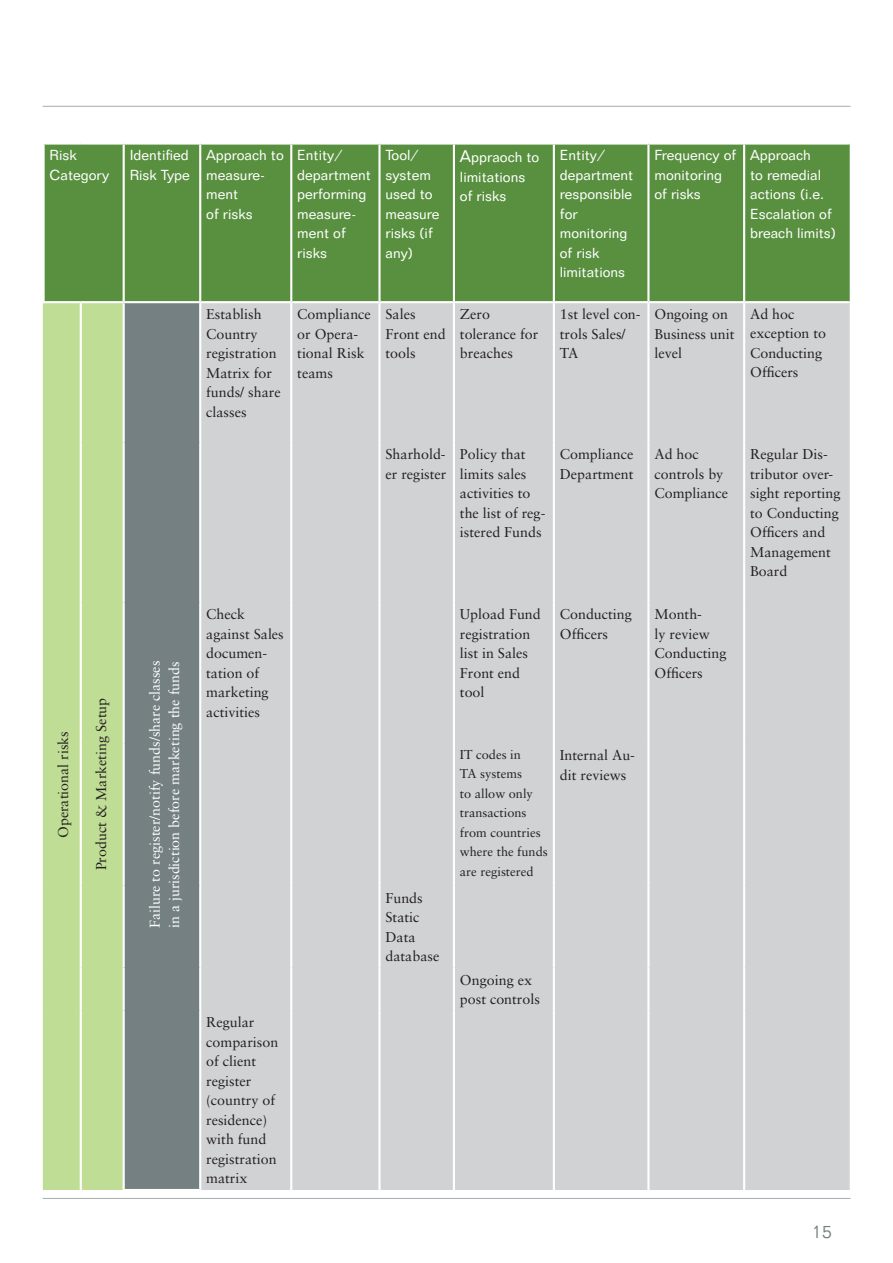
<style>
.page{position:relative;width:893px;height:1263px;background:#fff}
.page>*{position:absolute;margin:0;border:0;box-sizing:border-box;transform-origin:0 0}
.t1{font:300 18px "Folio BT";color:#748082}
.t2{font:14.25px/19.5px "Sabon";color:#231f20}
.t3{font:14.25px/19.5px "Folio BT";color:#fff}
.t4{font:14.25px/19.5px "Sabon";color:#fff}
.t5{font:12.75px/19.5px "Sabon";color:#231f20}
.s1{font-size:16.5px}
</style>
<div class="page">
<hr style="left:43px;top:106px;width:807px;height:1px;background:#a9b2b1">
<hr style="left:43px;top:1198px;width:807px;height:1px;background:#a9b2b1">
<div style="left:45px;top:145px;width:805px;height:156px;background:#58903f"></div>
<div style="left:44px;top:303px;width:79px;height:887px;background:#c0dd95"></div>
<div style="left:124px;top:302px;width:76px;height:888px;background:#748082"></div>
<div style="left:201px;top:303px;width:649px;height:887px;background:#d1d2d4"></div>
<hr style="left:123px;top:145px;width:2px;height:156px;background:#fff">
<hr style="left:199px;top:145px;width:2px;height:156px;background:#fff">
<hr style="left:290px;top:145px;width:2px;height:156px;background:#fff">
<hr style="left:378px;top:145px;width:3px;height:156px;background:#fff">
<hr style="left:453px;top:145px;width:2px;height:156px;background:#fff">
<hr style="left:553px;top:145px;width:2px;height:156px;background:#fff">
<hr style="left:647px;top:145px;width:2px;height:156px;background:#fff">
<hr style="left:743px;top:145px;width:2px;height:156px;background:#fff">
<hr style="left:80px;top:303px;width:2px;height:140px;background:#fff">
<hr style="left:123px;top:303px;width:2px;height:140px;background:#fff">
<hr style="left:199px;top:303px;width:2px;height:140px;background:#fff">
<hr style="left:290px;top:303px;width:2px;height:140px;background:#fff">
<hr style="left:378px;top:303px;width:3px;height:140px;background:#fff">
<hr style="left:453px;top:303px;width:2px;height:140px;background:#fff">
<hr style="left:553px;top:303px;width:2px;height:140px;background:#fff">
<hr style="left:647px;top:303px;width:2px;height:140px;background:#fff">
<hr style="left:743px;top:303px;width:2px;height:140px;background:#fff">
<hr style="left:80px;top:443px;width:2px;height:160px;background:#fff">
<hr style="left:123px;top:443px;width:2px;height:160px;background:#fff">
<hr style="left:199px;top:443px;width:2px;height:160px;background:#fff">
<hr style="left:290px;top:443px;width:2px;height:160px;background:#fff">
<hr style="left:378px;top:443px;width:3px;height:160px;background:#fff">
<hr style="left:453px;top:443px;width:2px;height:160px;background:#fff">
<hr style="left:553px;top:443px;width:2px;height:160px;background:#fff">
<hr style="left:647px;top:443px;width:2px;height:160px;background:#fff">
<hr style="left:743px;top:443px;width:2px;height:160px;background:#fff">
<hr style="left:80px;top:603px;width:2px;height:140px;background:#fff">
<hr style="left:123px;top:603px;width:2px;height:140px;background:#fff">
<hr style="left:199px;top:603px;width:2px;height:140px;background:#fff">
<hr style="left:290px;top:603px;width:2px;height:140px;background:#fff">
<hr style="left:378px;top:603px;width:3px;height:140px;background:#fff">
<hr style="left:453px;top:603px;width:2px;height:140px;background:#fff">
<hr style="left:553px;top:603px;width:2px;height:140px;background:#fff">
<hr style="left:647px;top:603px;width:2px;height:140px;background:#fff">
<hr style="left:743px;top:603px;width:2px;height:140px;background:#fff">
<hr style="left:80px;top:743px;width:2px;height:142px;background:#fff">
<hr style="left:123px;top:743px;width:2px;height:142px;background:#fff">
<hr style="left:199px;top:743px;width:2px;height:142px;background:#fff">
<hr style="left:290px;top:743px;width:2px;height:142px;background:#fff">
<hr style="left:378px;top:743px;width:3px;height:142px;background:#fff">
<hr style="left:453px;top:743px;width:2px;height:142px;background:#fff">
<hr style="left:553px;top:743px;width:2px;height:142px;background:#fff">
<hr style="left:647px;top:743px;width:2px;height:142px;background:#fff">
<hr style="left:743px;top:743px;width:2px;height:142px;background:#fff">
<hr style="left:80px;top:885px;width:2px;height:82px;background:#fff">
<hr style="left:123px;top:885px;width:2px;height:82px;background:#fff">
<hr style="left:199px;top:885px;width:2px;height:82px;background:#fff">
<hr style="left:290px;top:885px;width:2px;height:82px;background:#fff">
<hr style="left:378px;top:885px;width:3px;height:82px;background:#fff">
<hr style="left:453px;top:885px;width:2px;height:82px;background:#fff">
<hr style="left:553px;top:885px;width:2px;height:82px;background:#fff">
<hr style="left:647px;top:885px;width:2px;height:82px;background:#fff">
<hr style="left:743px;top:885px;width:2px;height:82px;background:#fff">
<hr style="left:80px;top:967px;width:2px;height:43px;background:#fff">
<hr style="left:123px;top:967px;width:2px;height:43px;background:#fff">
<hr style="left:199px;top:967px;width:2px;height:43px;background:#fff">
<hr style="left:290px;top:967px;width:2px;height:43px;background:#fff">
<hr style="left:378px;top:967px;width:3px;height:43px;background:#fff">
<hr style="left:453px;top:967px;width:2px;height:43px;background:#fff">
<hr style="left:553px;top:967px;width:2px;height:43px;background:#fff">
<hr style="left:647px;top:967px;width:2px;height:43px;background:#fff">
<hr style="left:743px;top:967px;width:2px;height:43px;background:#fff">
<hr style="left:80px;top:1010px;width:2px;height:180px;background:#fff">
<hr style="left:123px;top:1010px;width:2px;height:179px;background:#fff">
<hr style="left:199px;top:1010px;width:2px;height:179px;background:#fff">
<hr style="left:290px;top:1010px;width:2px;height:180px;background:#fff">
<hr style="left:378px;top:1010px;width:3px;height:180px;background:#fff">
<hr style="left:453px;top:1010px;width:2px;height:180px;background:#fff">
<hr style="left:553px;top:1010px;width:2px;height:180px;background:#fff">
<hr style="left:647px;top:1010px;width:2px;height:180px;background:#fff">
<hr style="left:743px;top:1010px;width:2px;height:180px;background:#fff">
<hr style="left:43px;top:303px;width:1px;height:140px;background:#c0dd95">
<hr style="left:43px;top:443px;width:1px;height:160px;background:#c0dd95">
<hr style="left:43px;top:603px;width:1px;height:140px;background:#c0dd95">
<hr style="left:43px;top:743px;width:1px;height:142px;background:#c0dd95">
<hr style="left:43px;top:885px;width:1px;height:82px;background:#c0dd95">
<hr style="left:43px;top:967px;width:1px;height:43px;background:#c0dd95">
<hr style="left:43px;top:1010px;width:1px;height:180px;background:#c0dd95">
<hr style="left:123px;top:1189px;width:78px;height:2px;background:#fff">
<hr style="left:124px;top:301px;width:76px;height:2px;background:#fff">
<p class="t3" style="left:50px;top:145px;width:61px">Risk<br>Category</p>
<p class="t3" style="left:130px;top:145px;width:62px">Identified<br>Risk Type</p>
<p class="t3" style="left:206px;top:145px;width:79px">Approach to measure&shy;ment<br>of risks</p>
<p class="t3" style="left:297px;top:145px;width:75px">Entity/ department performing measure&shy;ment of risks</p>
<p class="t3" style="left:385px;top:145px;width:56px">Tool/ system used to measure risks (if any)</p>
<p class="t3" style="left:460px;top:147px;width:81px"><span class="s1">A</span>ppraoch to limitations of risks</p>
<p class="t3" style="left:560px;top:145px;width:75px">Entity/ department responsible for monitoring of risk limitations</p>
<p class="t3" style="left:654px;top:145px;width:83px">Frequency of monitoring of risks</p>
<p class="t3" style="left:750px;top:145px;width:87px">Approach<br>to remedial actions (i.e.<br>Escalation of breach limits)</p>
<p class="t2" style="left:206px;top:304px;width:76px">Establish<br>Country registration<br>Matrix for funds/ share classes</p>
<p class="t2" style="left:297px;top:304px;width:75px">Compliance or Opera&shy;tional Risk teams</p>
<p class="t2" style="left:385px;top:304px;width:62px">Sales<br>Front end tools</p>
<p class="t2" style="left:460px;top:304px;width:80px">Zero tolerance for breaches</p>
<p class="t2" style="left:560px;top:304px;width:82px">1st level con&shy;trols Sales/<br>TA</p>
<p class="t2" style="left:654px;top:304px;width:81px">Ongoing on<br>Business unit level</p>
<p class="t2" style="left:750px;top:304px;width:78px">Ad hoc exception to<br>Conducting<br>Officers</p>
<p class="t2" style="left:385px;top:445px;width:62px">Sharhold&shy;er register</p>
<p class="t2" style="left:460px;top:445px;width:87px">Policy that limits sales activities to the list of reg&shy;istered Funds</p>
<p class="t2" style="left:560px;top:445px;width:75px">Compliance<br>Department</p>
<p class="t2" style="left:654px;top:445px;width:75px">Ad hoc controls by<br>Compliance</p>
<p class="t2" style="left:750px;top:445px;width:92px">Regular Dis&shy;tributor over&shy;sight reporting to Conducting<br>Officers and<br>Management<br>Board</p>
<p class="t2" style="left:206px;top:604px;width:79px">Check against Sales documen&shy;tation of marketing activities</p>
<p class="t2" style="left:460px;top:604px;width:82px">Upload Fund registration list in Sales<br>Front end tool</p>
<p class="t2" style="left:560px;top:604px;width:74px">Conducting<br>Officers</p>
<p class="t2" style="left:654px;top:604px;width:74px">Month-<br>ly review<br>Conducting<br>Officers</p>
<p class="t5" style="left:460px;top:745px;width:89px">IT codes in<br>TA systems<br>to allow only transactions from countries where the funds are registered</p>
<p class="t2" style="left:560px;top:745px;width:77px">Internal Au&shy;dit reviews</p>
<p class="t2" style="left:385px;top:888px;width:55px">Funds<br>Static<br>Data database</p>
<p class="t2" style="left:460px;top:970px;width:81px">Ongoing ex post controls</p>
<p class="t2" style="left:206px;top:1012px;width:74px">Regular comparison of client register (country of residence) with fund registration matrix</p>
<p class="t4" style="left:145px;top:928px;width:269px;rotate:-90deg">Failure to register/notify funds/share classes in a jurisdiction before marketing the funds</p>
<p class="t2" style="left:91px;top:870px;width:174px;rotate:-90deg">Product &amp; Marketing Setup</p>
<p class="t2" style="left:53px;top:838px;width:108px;rotate:-90deg">Operational risks</p>
<p class="t1" style="left:812px;top:1221px;width:21px">15</p>
</div>
